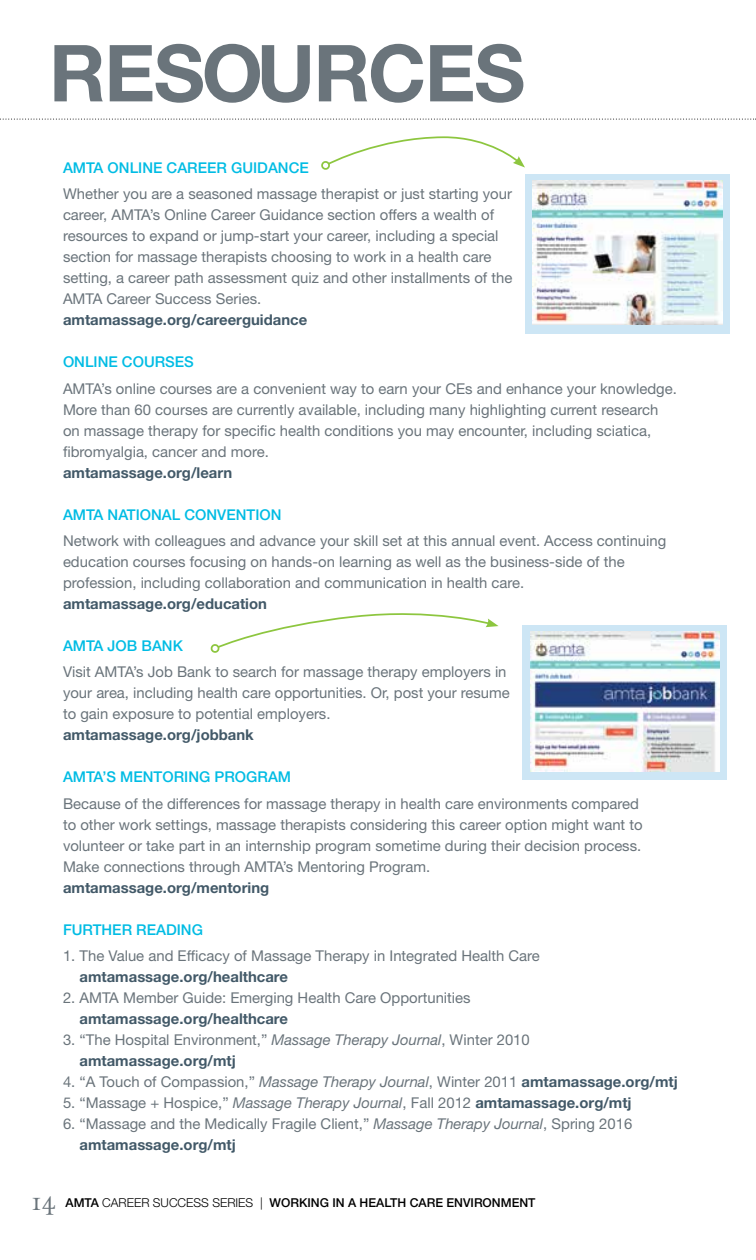
<style>
.page{position:relative;width:756px;height:1260px;background:#fff}
.page>*{position:absolute;margin:0;border:0;box-sizing:border-box;transform-origin:0 0}
.t1{font:700 78.75px "Helvetica Neue LT Std";letter-spacing:-.02em;color:#6a747b}
.t2{font:14.88px/21px "Helvetica Neue LT Std";color:#6a747b}
.t3{font:700 14.88px "Helvetica Neue LT Std";color:#425968}
.t4{font:500 14.88px "Helvetica Neue LT Std";color:#00bce4}
.t5{font:500 12.25px "Helvetica Neue LT Std";color:#000}
.s1{font-style:italic}
.s2{font-weight:700;color:#425968}
.s3{font-family:"Mrs Eaves Roman";font-weight:400;font-size:28px;color:#6a747b}
.s4{font-weight:300}
</style>
<div class="page">
<svg style="left:0;top:119px;width:756px;height:1px"></svg>
<div style="left:525px;top:174px;width:204px;height:160px;background:#cde6f5"></div>
<img style="left:532px;top:181px;width:190px;height:143px">
<div style="left:523px;top:625px;width:204px;height:154px;background:#cde6f5"></div>
<img style="left:530px;top:631px;width:190px;height:140px">
<svg style="left:321px;top:136px;width:204px;height:34px"></svg>
<svg style="left:210px;top:613px;width:289px;height:40px"></svg>
<h1 class="t1" style="left:49px;top:25px;width:478px">RESOURCES</h1>
<p class="t4" style="left:63px;top:159px;width:247px">AMTA ONLINE CAREER GUIDANCE</p>
<p class="t2" style="left:63px;top:183px;width:451px">Whether you are a seasoned massage therapist or just starting your career, AMTA’s Online Career Guidance section offers a wealth of resources to expand or jump-start your career, including a special section for massage therapists choosing to work in a health care setting, a career path assessment quiz and other installments of the AMTA Career Success Series.</p>
<p class="t3" style="left:63px;top:311px;width:246px">amtamassage.org/careerguidance</p>
<p class="t4" style="left:63px;top:353px;width:132px">ONLINE COURSES</p>
<p class="t2" style="left:63px;top:378px;width:615px">AMTA’s online courses are a convenient way to earn your CEs and enhance your knowledge.<br>More than 60 courses are currently available, including many highlighting current research on massage therapy for specific health conditions you may encounter, including sciatica, fibromyalgia, cancer and more.</p>
<p class="t3" style="left:63px;top:463px;width:171px">amtamassage.org/learn</p>
<p class="t4" style="left:63px;top:506px;width:220px">AMTA NATIONAL CONVENTION</p>
<p class="t2" style="left:63px;top:530px;width:605px">Network with colleagues and advance your skill set at this annual event. Access continuing education courses focusing on hands-on learning as well as the business-side of the profession, including collaboration and communication in health care.</p>
<p class="t3" style="left:63px;top:595px;width:206px">amtamassage.org/education</p>
<p class="t4" style="left:63px;top:637px;width:121px">AMTA JOB BANK</p>
<p class="t2" style="left:63px;top:661px;width:448px">Visit AMTA’s Job Bank to search for massage therapy employers in your area, including health care opportunities. Or, post your resume to gain exposure to potential employers.</p>
<p class="t3" style="left:63px;top:726px;width:192px">amtamassage.org/jobbank</p>
<p class="t4" style="left:63px;top:768px;width:230px">AMTA’S MENTORING PROGRAM</p>
<p class="t2" style="left:63px;top:793px;width:581px">Because of the differences for massage therapy in health care environments compared to other work settings, massage therapists considering this career option might want to volunteer or take part in an internship program sometime during their decision process.<br>Make connections through AMTA’s Mentoring Program.</p>
<p class="t3" style="left:63px;top:878px;width:208px">amtamassage.org/mentoring</p>
<p class="t4" style="left:63px;top:920px;width:141px">FURTHER READING</p>
<p class="t2" style="left:63px;top:945px;width:478px">1. The Value and Efficacy of Massage Therapy in Integrated Health Care</p>
<p class="t3" style="left:80px;top:967px;width:210px">amtamassage.org/healthcare</p>
<p class="t2" style="left:63px;top:987px;width:409px">2. AMTA Member Guide: Emerging Health Care Opportunities</p>
<p class="t3" style="left:80px;top:1009px;width:210px">amtamassage.org/healthcare</p>
<p class="t2" style="left:80px;top:1029px;width:452px;text-indent:-17px">3. “The Hospital Environment,” <span class="s1">Massage Therapy Journal</span>, Winter 2010 <span class="s2">amtamassage.org/mtj</span></p>
<p class="t2" style="left:63px;top:1071px;width:616px">4. “A Touch of Compassion,” <span class="s1">Massage Therapy Journal</span>, Winter 2011 <span class="s2">amtamassage.org/mtj</span></p>
<p class="t2" style="left:63px;top:1092px;width:570px">5. “Massage + Hospice,” <span class="s1">Massage Therapy Journal</span>, Fall 2012 <span class="s2">amtamassage.org/mtj</span></p>
<p class="t2" style="left:80px;top:1113px;width:554px;text-indent:-17px">6. “Massage and the Medically Fragile Client,” <span class="s1">Massage Therapy Journal</span>, Spring 2016 <span class="s2">amtamassage.org/mtj</span></p>
<p class="t5" style="left:32px;top:1195px;width:506px"><span class="s3">14</span> AMTA <span class="s4">CAREER SUCCESS SERIES |</span> WORKING IN A HEALTH CARE ENVIRONMENT</p>
</div>
